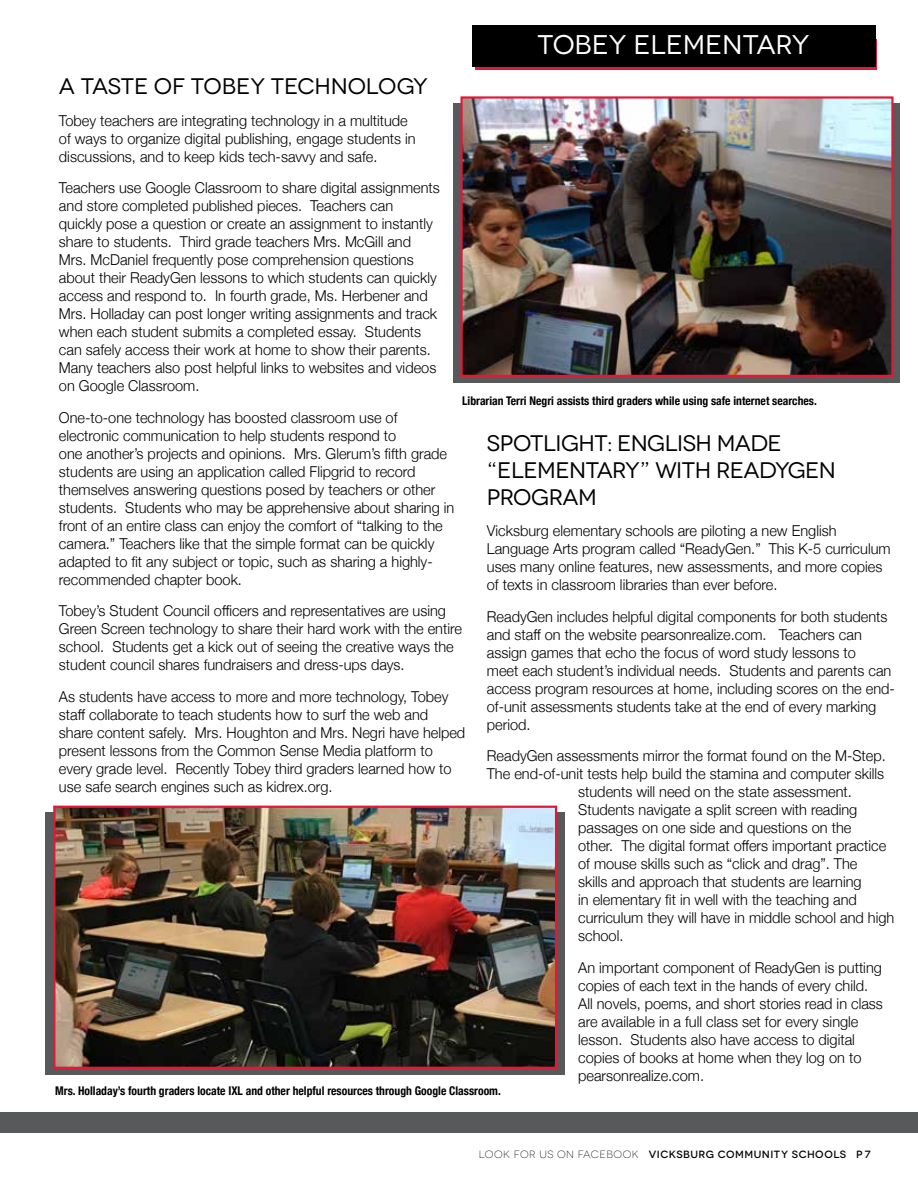
<style>
.page{position:relative;width:918px;height:1188px;background:#fff}
.page>*{position:absolute;margin:0;border:0;box-sizing:border-box;transform-origin:0 0}
.t1{font:27px "Novecentowide";color:#fff}
.t2{font:22.5px/27px "Novecentowide";letter-spacing:-.02em;color:#000}
.t3{font:300 15px/18px "Helvetica Neue";color:#000}
.t4{font:700 condensed 12px "Helvetica Neue";color:#000}
.t5{font:500 10.5px "Novecentowide";letter-spacing:.045em;color:#000}
.s1{font-weight:300}
</style>
<div class="page">
<div style="left:475px;top:39px;width:402px;height:31px;background:#e31837"></div>
<div style="left:0;top:1112px;width:918px;height:21px;background:#58595b"></div>
<div style="left:472px;top:25px;width:403px;height:42px;background:#000"></div>
<div style="left:45px;top:812px;width:520px;height:263px;background:#58595b"></div>
<img style="left:56px;top:809px;width:498px;height:257px">
<div style="left:53px;top:806px;width:504px;height:263px;border:2px solid #e31837"></div>
<div style="left:453px;top:103px;width:447px;height:280px;background:#58595b"></div>
<img style="left:463px;top:99px;width:428px;height:275px">
<div style="left:460px;top:96px;width:434px;height:281px;border:2px solid #e31837"></div>
<h1 class="t1" style="left:538px;top:28px;width:273px">TOBEY ELEMENTARY</h1>
<h2 class="t2" style="left:59px;top:73px;width:370px">A TASTE OF TOBEY TECHNOLOGY</h2>
<p class="t3" style="left:59px;top:110px;width:358px">Tobey teachers are integrating technology in a multitude of ways to organize digital publishing, engage students in discussions, and to keep kids tech-savvy and safe.</p>
<p class="t3" style="left:59px;top:178px;width:382px">Teachers use Google Classroom to share digital assignments and store completed published pieces. Teachers can quickly pose a question or create an assignment to instantly share to students. Third grade teachers Mrs. McGill and Mrs. McDaniel frequently pose comprehension questions about their ReadyGen lessons to which students can quickly access and respond to. In fourth grade, Ms. Herbener and Mrs. Holladay can post longer writing assignments and track when each student submits a completed essay. Students can safely access their work at home to show their parents.<br>Many teachers also post helpful links to websites and videos on Google Classroom.</p>
<p class="t3" style="left:59px;top:407px;width:397px">One-to-one technology has boosted classroom use of electronic communication to help students respond to<br>one another’s projects and opinions. Mrs. Glerum’s fifth grade students are using an application called Flipgrid to record themselves answering questions posed by teachers or other students. Students who may be apprehensive about sharing in front of an entire class can enjoy the comfort of “talking to the camera.” Teachers like that the simple format can be quickly adapted to fit any subject or topic, such as sharing a highly&shy;recommended chapter book.</p>
<p class="t3" style="left:59px;top:601px;width:405px">Tobey’s Student Council officers and representatives are using Green Screen technology to share their hard work with the entire school. Students get a kick out of seeing the creative ways the student council shares fundraisers and dress-ups days.</p>
<p class="t3" style="left:59px;top:686px;width:408px">As students have access to more and more technology, Tobey staff collaborate to teach students how to surf the web and share content safely. Mrs. Houghton and Mrs. Negri have helped present lessons from the Common Sense Media platform to every grade level. Recently Tobey third graders learned how to use safe search engines such as kidrex.org.</p>
<p class="t4" style="left:462px;top:390px;width:356px">Librarian Terri Negri assists third graders while using safe internet searches.</p>
<h2 class="t2" style="left:487px;top:430px;width:351px">SPOTLIGHT: ENGLISH MADE “ELEMENTARY” WITH READYGEN<br>PROGRAM</h2>
<p class="t3" style="left:487px;top:521px;width:405px">Vicksburg elementary schools are piloting a new English Language Arts program called “ReadyGen.” This K-5 curriculum uses many online features, new assessments, and more copies of texts in classroom libraries than ever before.</p>
<p class="t3" style="left:487px;top:607px;width:410px">ReadyGen includes helpful digital components for both students and staff on the website pearsonrealize.com. Teachers can assign games that echo the focus of word study lessons to<br>meet each student’s individual needs. Students and parents can access program resources at home, including scores on the end&shy;of-unit assessments students take at the end of every marking period.</p>
<p class="t3" style="left:487px;top:746px;width:400px">ReadyGen assessments mirror the format found on the M-Step.</p>
<p class="t3" style="left:487px;top:764px;width:399px">The end-of-unit tests help build the stamina and computer skills</p>
<p class="t3" style="left:578px;top:782px;width:275px">students will need on the state assessment.</p>
<p class="t3" style="left:578px;top:800px;width:281px">Students navigate a split screen with reading</p>
<p class="t3" style="left:578px;top:818px;width:275px">passages on one side and questions on the</p>
<p class="t3" style="left:578px;top:836px;width:310px">other. The digital format offers important practice</p>
<p class="t3" style="left:578px;top:854px;width:281px">of mouse skills such as “click and drag”. The</p>
<p class="t3" style="left:578px;top:872px;width:285px">skills and approach that students are learning</p>
<p class="t3" style="left:578px;top:890px;width:280px">in elementary fit in well with the teaching and</p>
<p class="t3" style="left:578px;top:908px;width:318px">curriculum they will have in middle school and high</p>
<p class="t3" style="left:578px;top:926px;width:47px">school.</p>
<p class="t3" style="left:578px;top:958px;width:306px">An important component of ReadyGen is putting copies of each text in the hands of every child.<br>All novels, poems, and short stories read in class are available in a full class set for every single lesson. Students also have access to digital copies of books at home when they log on to pearsonrealize.com.</p>
<p class="t4" style="left:55px;top:1081px;width:447px">Mrs. Holladay’s fourth graders locate IXL and other helpful resources through Google Classroom.</p>
<p class="t5" style="left:479px;top:1148px;width:393px"><span class="s1">LOOK FOR US ON FACEBOOK</span> VICKSBURG COMMUNITY SCHOOLS P 7</p>
</div>
